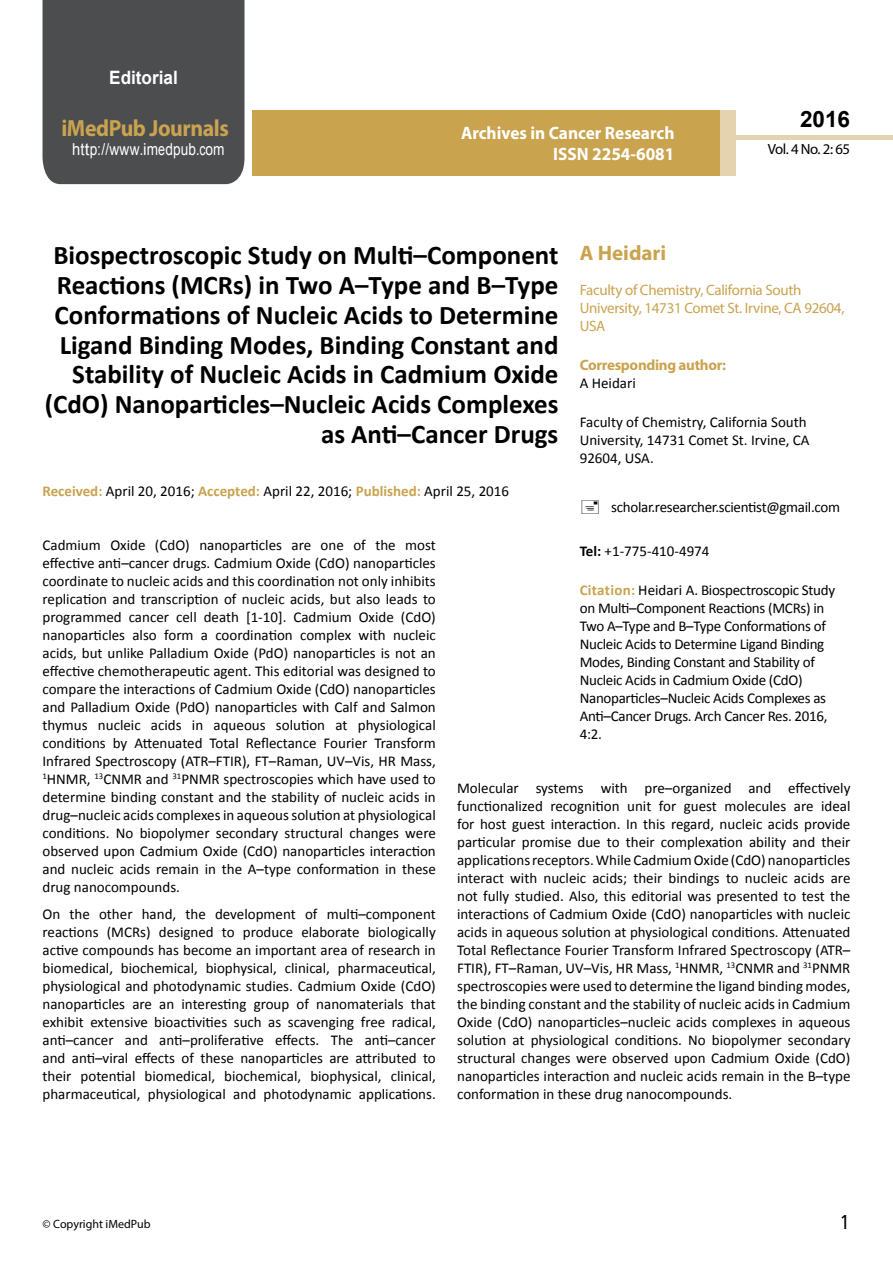
<style>
.page{position:relative;width:893px;height:1263px;background:#fff}
.page>*{position:absolute;margin:0;border:0;box-sizing:border-box;transform-origin:0 0}
.t1{font:700 27px/29.7px "Calibri";color:#000;text-align:right}
.t2{font:25.5px "Tunga";color:#000}
.t3{font:700 23.4px "Myriad Pro";letter-spacing:-.02em;color:#caa34f;scale:.93 1}
.t4{font:700 22.5px "Arial";color:#000}
.t5{font:700 21px "Myriad Pro";color:#caa34f}
.t6{font:700 18.45px "Arial";color:#fff;scale:.93 1}
.t7{font:700 18px/21.6px "Myriad Pro";color:#fff;text-align:right;scale:.96 1}
.t8{font:16.5px "Arial";letter-spacing:.01em;color:#fff;scale:.89 1}
.t9{font:15px/18px "Calibri";letter-spacing:-.02em;color:#000;text-align:justify}
.t10{font:15px/18px "Calibri";color:#000}
.t11{font:15px/18px "Myriad Pro";letter-spacing:-.02em;color:#caa34f}
.t12{font:700 15px "Myriad Pro";letter-spacing:-.02em;color:#caa34f}
.t13{font:14.85px "Myriad Pro";letter-spacing:-.03em;color:#000}
.t14{font:12px "Myriad Pro";color:#000}
.s1{font-family:"Calibri"}
.s2{font-weight:700}
.s3{font-weight:700;color:#caa34f}
</style>
<div class="page">
<div style="left:43px;top:0;width:201px;height:184px;background:#4c4d4f"></div>
<div style="left:252px;top:110px;width:469px;height:66px;background:#caa34f"></div>
<div style="left:720px;top:110px;width:16px;height:66px;background:#e5d2ae"></div>
<div style="left:736px;top:135px;width:157px;height:5px;background:#e5d2ae"></div>
<p class="t6" style="left:109px;top:65px;width:75px">Editorial</p>
<h3 class="t3" style="left:61px;top:113px;width:181px">iMedPub Journals</h3>
<p class="t8" style="left:72px;top:139px;width:173px">http://www<span class="s1">.</span>imedpub<span class="s1">.</span>com</p>
<p class="t7" style="left:461px;top:121px;width:224px">Archives in Cancer Research<br>ISSN 2254-6081</p>
<h3 class="t4" style="left:800px;top:104px;width:52px">2016</h3>
<p class="t13" style="left:768px;top:140px;width:84px">Vol. 4 No. 2: 65</p>
<h3 class="t5" style="left:580px;top:239px;width:88px">A Heidari</h3>
<p class="t11" style="left:580px;top:281px;width:266px">Faculty of Chemistry, California South<br>University, 14731 Comet St. Irvine, CA 92604,<br>USA</p>
<p class="t12" style="left:580px;top:355px;width:148px">Corresponding author:</p>
<p class="t10" style="left:580px;top:374px;width:58px">A Heidari</p>
<p class="t10" style="left:580px;top:413px;width:231px">Faculty of Chemistry, California South<br>University, 14731 Comet St. Irvine, CA<br>92604, USA.</p>
<p class="t9" style="left:611px;top:498px;width:230px">scholar.researcher.scientist@gmail.com</p>
<p class="t10" style="left:580px;top:542px;width:131px"><span class="s2">Tel:</span> +1-775-410-4974</p>
<p class="t9" style="left:580px;top:581px;width:257px;text-align:left"><span class="s3">Citation:</span> Heidari A. Biospectroscopic Study on Multi–Component Reactions (MCRs) in Two A–Type and B–Type Conformations of Nucleic Acids to Determine Ligand Binding Modes, Binding Constant and Stability of Nucleic Acids in Cadmium Oxide (CdO)<br>Nanoparticles–Nucleic Acids Complexes as Anti–Cancer Drugs. Arch Cancer Res. 2016, 4:2.</p>
<p class="t1" style="left:45px;top:241px;width:515px">Biospectroscopic Study on Multi–Component Reactions (MCRs) in Two A–Type and B–Type Conformations of Nucleic Acids to Determine Ligand Binding Modes, Binding Constant and Stability of Nucleic Acids in Cadmium Oxide (CdO) Nanoparticles–Nucleic Acids Complexes as Anti–Cancer Drugs</p>
<p class="t10" style="left:43px;top:482px;width:468px"><span class="s3">Received:</span> April 20, 2016; <span class="s3">Accepted:</span> April 22, 2016; <span class="s3">Published:</span> April 25, 2016</p>
<p class="t9" style="left:43px;top:536px;width:395px">Cadmium Oxide (CdO) nanoparticles are one of the most effective anti–cancer drugs. Cadmium Oxide (CdO) nanoparticles coordinate to nucleic acids and this coordination not only inhibits replication and transcription of nucleic acids, but also leads to programmed cancer cell death [1-10]. Cadmium Oxide (CdO) nanoparticles also form a coordination complex with nucleic acids, but unlike Palladium Oxide (PdO) nanoparticles is not an effective chemotherapeutic agent. This editorial was designed to compare the interactions of Cadmium Oxide (CdO) nanoparticles and Palladium Oxide (PdO) nanoparticles with Calf and Salmon thymus nucleic acids in aqueous solution at physiological conditions by Attenuated Total Reflectance Fourier Transform Infrared Spectroscopy (ATR–FTIR), FT–Raman, UV–Vis, HR Mass, <sup>1</sup>HNMR, <sup>13</sup>CNMR and <sup>31</sup>PNMR spectroscopies which have used to determine binding constant and the stability of nucleic acids in drug–nucleic acids complexes in aqueous solution at physiological conditions. No biopolymer secondary structural changes were observed upon Cadmium Oxide (CdO) nanoparticles interaction and nucleic acids remain in the A–type conformation in these drug nanocompounds.</p>
<p class="t9" style="left:43px;top:905px;width:395px">On the other hand, the development of multi–component reactions (MCRs) designed to produce elaborate biologically active compounds has become an important area of research in biomedical, biochemical, biophysical, clinical, pharmaceutical, physiological and photodynamic studies. Cadmium Oxide (CdO) nanoparticles are an interesting group of nanomaterials that exhibit extensive bioactivities such as scavenging free radical, anti–cancer and anti–proliferative effects. The anti–cancer and anti–viral effects of these nanoparticles are attributed to their potential biomedical, biochemical, biophysical, clinical, pharmaceutical, physiological and photodynamic applications.</p>
<p class="t9" style="left:457px;top:779px;width:395px">Molecular systems with pre–organized and effectively functionalized recognition unit for guest molecules are ideal for host guest interaction. In this regard, nucleic acids provide particular promise due to their complexation ability and their applications receptors. While Cadmium Oxide (CdO) nanoparticles interact with nucleic acids; their bindings to nucleic acids are not fully studied. Also, this editorial was presented to test the interactions of Cadmium Oxide (CdO) nanoparticles with nucleic acids in aqueous solution at physiological conditions. Attenuated Total Reflectance Fourier Transform Infrared Spectroscopy (ATR– FTIR), FT–Raman, UV–Vis, HR Mass, <sup>1</sup>HNMR, <sup>13</sup>CNMR and <sup>31</sup>PNMR spectroscopies were used to determine the ligand binding modes, the binding constant and the stability of nucleic acids in Cadmium Oxide (CdO) nanoparticles–nucleic acids complexes in aqueous solution at physiological conditions. No biopolymer secondary structural changes were observed upon Cadmium Oxide (CdO) nanoparticles interaction and nucleic acids remain in the B–type conformation in these drug nanocompounds.</p>
<p class="t14" style="left:43px;top:1217px;width:110px">© Copyright iMedPub</p>
<h2 class="t2" style="left:841px;top:1205px;width:9px">1</h2>
</div>
